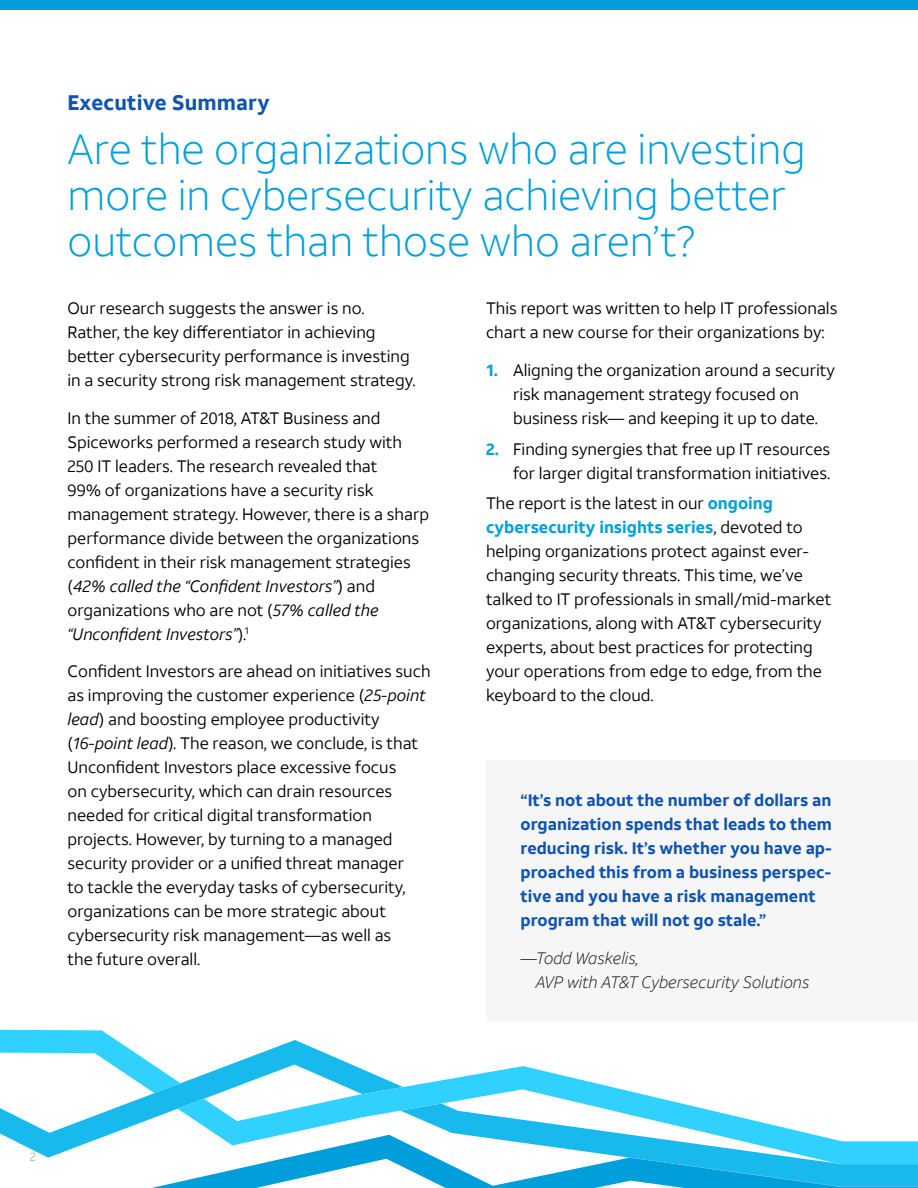
<style>
.page{position:relative;width:918px;height:1188px;background:#fff}
.page>*{position:absolute;margin:0;border:0;box-sizing:border-box;transform-origin:0 0}
.t1{font:300 42px/46.5px "ATT Aleck Sans";color:#009fdb}
.t2{font:700 21px "ATT Aleck Sans";letter-spacing:.005em;color:#0f54af}
.t3{font:16.5px/24px "ATT Aleck Sans";color:#000}
.t4{font:700 16.5px/24px "ATT Aleck Sans";color:#0f54af}
.t5{font:italic 300 16.5px/24px "ATT Aleck Sans";color:#191919}
.t6{font:300 12px "ATT Aleck Sans";color:#959595}
.s1{font-style:italic}
.s2{font-weight:700;color:#009fdb}
</style>
<div class="page">
<div style="left:0;top:0;width:918px;height:9px;background:#009fdb"></div>
<svg style="left:0;top:1030px;width:116px;height:10px"></svg>
<svg style="left:0;top:1040px;width:355px;height:118px"></svg>
<svg style="left:178px;top:1066px;width:506px;height:38px"></svg>
<svg style="left:152px;top:1104px;width:766px;height:84px"></svg>
<div style="left:486px;top:760px;width:432px;height:261px;background:#f6f6f6"></div>
<p class="t2" style="left:68px;top:90px;width:204px">Executive Summary</p>
<h1 class="t1" style="left:68px;top:125px;width:740px">Are the organizations who are investing more in cybersecurity achieving better outcomes than those who aren’t?</h1>
<p class="t3" style="left:68px;top:296px;width:350px">Our research suggests the answer is no.<br>Rather, the key differentiator in achieving better cybersecurity performance is investing in a security strong risk management strategy.</p>
<p class="t3" style="left:68px;top:406px;width:363px">In the summer of 2018, AT&amp;T Business and Spiceworks performed a research study with 250 IT leaders. The research revealed that<br>99% of organizations have a security risk management strategy. However, there is a sharp performance divide between the organizations confident in their risk management strategies (<span class="s1">42% called the “Confident Investors”</span>) and organizations who are not (<span class="s1">57% called the “Unconfident Investors”</span>).<sup>1</sup></p>
<p class="t3" style="left:68px;top:659px;width:365px">Confident Investors are ahead on initiatives such as improving the customer experience (<span class="s1">25-point lead</span>) and boosting employee productivity (<span class="s1">16-point lead</span>). The reason, we conclude, is that Unconfident Investors place excessive focus<br>on cybersecurity, which can drain resources needed for critical digital transformation projects. However, by turning to a managed security provider or a unified threat manager<br>to tackle the everyday tasks of cybersecurity, organizations can be more strategic about cybersecurity risk management—as well as<br>the future overall.</p>
<p class="t3" style="left:486px;top:296px;width:353px">This report was written to help IT professionals chart a new course for their organizations by:</p>
<p class="t3" style="left:513px;top:358px;width:323px;text-indent:-27px"><span class="s2">1.</span> Aligning the organization around a security risk management strategy focused on business risk— and keeping it up to date.</p>
<p class="t3" style="left:486px;top:437px;width:346px;text-align:right"><span class="s2">2.</span> Finding synergies that free up IT resources for larger digital transformation initiatives.</p>
<p class="t3" style="left:486px;top:491px;width:347px">The report is the latest in our <span class="s2">ongoing cybersecurity insights series</span>, devoted to helping organizations protect against ever&shy;changing security threats. This time, we’ve talked to IT professionals in small/mid-market organizations, along with AT&amp;T cybersecurity experts, about best practices for protecting your operations from edge to edge, from the keyboard to the cloud.</p>
<p class="t4" style="left:521px;top:788px;width:313px">“It’s not about the number of dollars an organization spends that leads to them reducing risk. It’s whether you have ap&shy;proached this from a business perspec&shy;tive and you have a risk management program that will not go stale.”</p>
<p class="t5" style="left:536px;top:946px;width:275px;text-indent:-15px">—Todd Waskelis,<br>AVP with AT&amp;T Cybersecurity Solutions</p>
<p class="t6" style="left:30px;top:1149px;width:8px">2</p>
</div>
